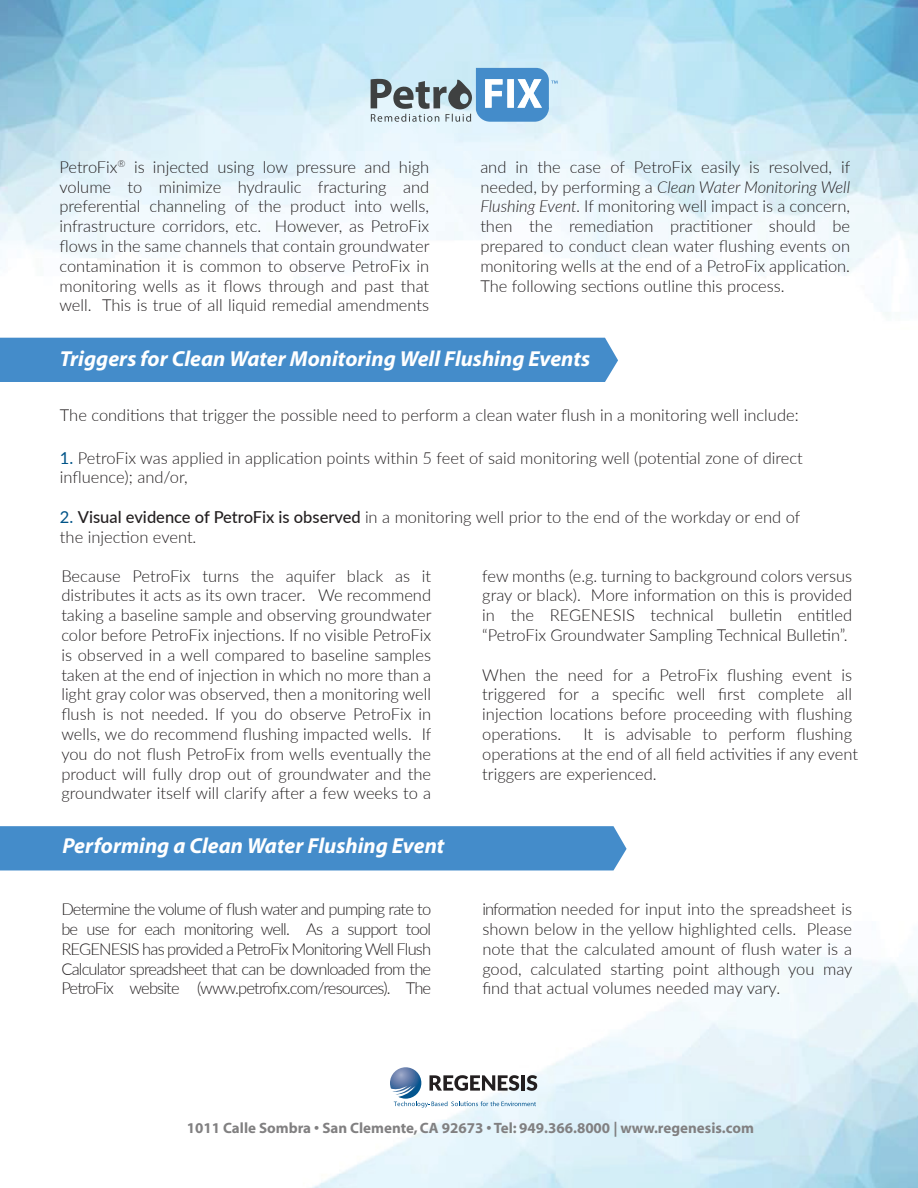
<style>
.page{position:relative;width:918px;height:1188px;background:#fff}
.page>*{position:absolute;margin:0;border:0;box-sizing:border-box;transform-origin:0 0}
.t1{font:italic 700 21.75px "Myriad";color:#fff}
.t2{font:300 16.5px/19.8px "Lato";color:#231f20;text-align:justify}
.t3{font:700 15px "Myriad";color:#818081}
.s1{font-style:italic}
.s2{font-weight:400;color:#005488}
.s3{font-weight:500}
</style>
<div class="page">
<img style="left:0;top:0;width:918px;height:338px">
<svg style="left:390px;top:1067px;width:147px;height:41px"></svg>
<svg style="left:371px;top:68px;width:187px;height:54px;background:#96b6cd"></svg>
<div style="left:0;top:338px;width:618px;height:44px;background:#448cca"></div>
<div style="left:0;top:826px;width:627px;height:44px;background:#448cca"></div>
<p class="t2" style="left:59px;top:156px;width:372px">PetroFix<sup>®</sup> is injected using low pressure and high volume to minimize hydraulic fracturing and preferential channeling of the product into wells, infrastructure corridors, etc. However, as PetroFix flows in the same channels that contain groundwater contamination it is common to observe PetroFix in monitoring wells as it flows through and past that well. This is true of all liquid remedial amendments</p>
<p class="t2" style="left:480px;top:156px;width:372px">and in the case of PetroFix easily is resolved, if needed, by performing a <span class="s1">Clean Water Monitoring Well Flushing Event.</span> If monitoring well impact is a concern, then the remediation practitioner should be prepared to conduct clean water flushing events on monitoring wells at the end of a PetroFix application.<br>The following sections outline this process.</p>
<h1 class="t1" style="left:60px;top:347px;width:532px">Triggers for Clean Water Monitoring Well Flushing Events</h1>
<p class="t2" style="left:60px;top:404px;width:740px">The conditions that trigger the possible need to perform a clean water flush in a monitoring well include:</p>
<p class="t2" style="left:60px;top:447px;width:744px"><span class="s2">1.</span> PetroFix was applied in application points within 5 feet of said monitoring well (potential zone of direct influence); and/or,</p>
<p class="t2" style="left:60px;top:507px;width:742px"><span class="s2">2.</span> <span class="s3">Visual evidence of PetroFix is observed</span> in a monitoring well prior to the end of the workday or end of the injection event.</p>
<p class="t2" style="left:61px;top:565px;width:372px">Because PetroFix turns the aquifer black as it distributes it acts as its own tracer. We recommend taking a baseline sample and observing groundwater color before PetroFix injections. If no visible PetroFix is observed in a well compared to baseline samples taken at the end of injection in which no more than a light gray color was observed, then a monitoring well flush is not needed. If you do observe PetroFix in wells, we do recommend flushing impacted wells. If you do not flush PetroFix from wells eventually the product will fully drop out of groundwater and the groundwater itself will clarify after a few weeks to a</p>
<p class="t2" style="left:482px;top:565px;width:371px">few months (e.g. turning to background colors versus gray or black). More information on this is provided in the REGENESIS technical bulletin entitled “PetroFix Groundwater Sampling Technical Bulletin”.</p>
<p class="t2" style="left:482px;top:664px;width:371px">When the need for a PetroFix flushing event is triggered for a specific well first complete all injection locations before proceeding with flushing operations.</p>
<p class="t2" style="left:482px;top:724px;width:377px;text-align:left;text-indent:101px">It is advisable to perform flushing operations at the end of all field activities if any event triggers are experienced.</p>
<h1 class="t1" style="left:62px;top:835px;width:384px">Performing a Clean Water Flushing Event</h1>
<p class="t2" style="left:61px;top:899px;width:371px">Determine the volume of flush water and pumping rate to be use for each monitoring well. As a support tool REGENESIS has provided a PetroFix Monitoring Well Flush Calculator spreadsheet that can be downloaded from the PetroFix website (www.petrofix.com/resources). The</p>
<p class="t2" style="left:482px;top:899px;width:372px">information needed for input into the spreadsheet is shown below in the yellow highlighted cells. Please note that the calculated amount of flush water is a good, calculated starting point although you may find that actual volumes needed may vary.</p>
<p class="t3" style="left:187px;top:1121px;width:569px">1011 Calle Sombra • San Clemente, CA 92673 • Tel: 949.366.8000 | www.regenesis.com</p>
</div>
